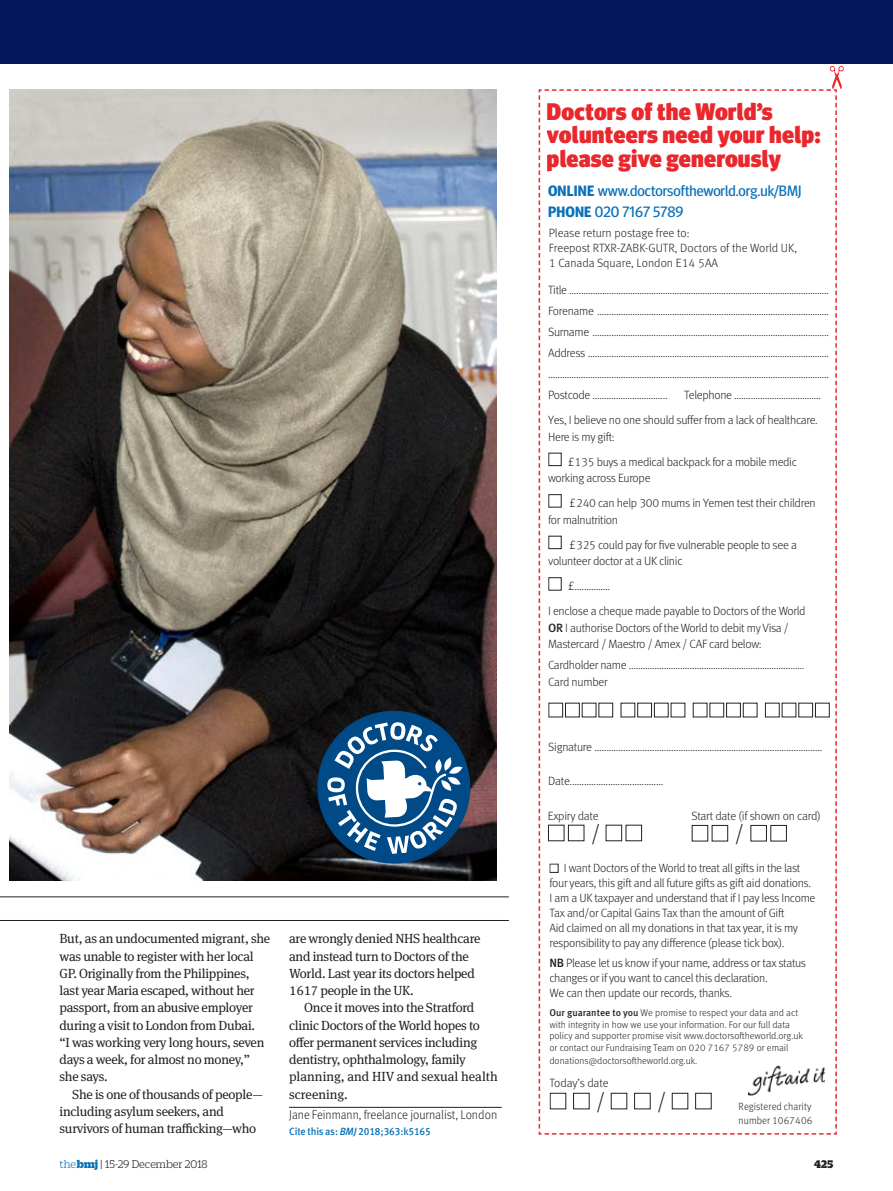
<style>
.page{position:relative;width:893px;height:1191px;background:#fff}
.page>*{position:absolute;margin:0;border:0;box-sizing:border-box;transform-origin:0 0}
.QUOTE{font:900 24px/23.2px "Meta Headline OT";letter-spacing:.01em;color:#e9282d}
.FACT{font:300 22.5px "Meta Pro";color:#231f20}
.THIS_WEEK_HEAD_24__E{font:300 22.5px "Meta Pro";color:#231f20}
.INTRO_12{font:300 22.5px "Meta Pro";color:#231f20}
.BODY_INDENT{font:15px/20.7px "Meta Headline OT";color:#0970b9}
.FACT-2{font:13.2px/17.2px "Meta Serif Pro";letter-spacing:-.02em;color:#231f20}
.MINI_STRAP{font:13.2px/17.2px "Meta Serif Pro";letter-spacing:-.02em;color:#231f20}
.t1{font:300 12.75px "Meta Pro";color:#231f20;scale:.93 1}
.BODY{font:300 12px/21px "Meta Pro";letter-spacing:-.025em;color:#231f20;text-align:justify}
.BODY_INDENT-2{font:300 12px/16.5px "Meta Pro";letter-spacing:-.025em;color:#231f20}
.QUOTE-2{font:300 12px/21px "Meta Pro";letter-spacing:-.02em;color:#231f20}
.INTRO_12-2{font:300 12px/15px "Meta Pro";letter-spacing:-.025em;color:#231f20}
.FACT-3{font:300 12px/15px "Meta Pro";letter-spacing:-.025em;color:#231f20}
.SUBHEAD_CROSSHEAD{font:300 12px "Meta Pro";letter-spacing:-.025em;color:#231f20}
.QUOTE-3{font:300 12px/15px "Meta Pro";color:#231f20}
.t2{font:300 12px "Duplicate Slab";color:#231f20}
.THIS_WEEK_HEAD_24__E-2{font:300 12px "Meta Pro";letter-spacing:-.02em;color:#231f20}
.t3{font:900 12px "Duplicate Slab";color:#231f20}
.FACT-4{font:300 10.5px "Meta Pro";letter-spacing:.01em;color:#231f20;scale:.95 1}
.t4{font:500 10.5px "Meta Pro";letter-spacing:-.01em;color:#0970b9;scale:.95 1}
.FACT-5{font:300 9.75px/11.7px "Meta Pro";color:#231f20}
.s1{font-weight:700}
.s2{font-weight:500}
.s3{font-size:11.25px}
.s4{font-style:italic}
.s5{color:#0970b9}
.s6{font-weight:900;color:#0970b9}
</style>
<div class="page">
<svg style="left:539px;top:66px;width:305px;height:1068px"></svg>
<div style="left:548px;top:453px;width:14px;height:13px;border:1px solid #231f20"></div>
<div style="left:548px;top:494px;width:14px;height:13px;border:1px solid #231f20"></div>
<div style="left:548px;top:536px;width:14px;height:13px;border:1px solid #231f20"></div>
<div style="left:548px;top:577px;width:14px;height:13px;border:1px solid #231f20"></div>
<div style="left:549px;top:703px;width:14px;height:14px;border:1px solid #231f20"></div>
<div style="left:565px;top:703px;width:14px;height:14px;border:1px solid #231f20"></div>
<div style="left:599px;top:703px;width:14px;height:14px;border:1px solid #231f20"></div>
<div style="left:637px;top:703px;width:15px;height:14px;border:1px solid #231f20"></div>
<div style="left:654px;top:703px;width:14px;height:14px;border:1px solid #231f20"></div>
<div style="left:710px;top:703px;width:14px;height:14px;border:1px solid #231f20"></div>
<div style="left:726px;top:703px;width:15px;height:14px;border:1px solid #231f20"></div>
<div style="left:743px;top:703px;width:14px;height:14px;border:1px solid #231f20"></div>
<div style="left:765px;top:703px;width:14px;height:14px;border:1px solid #231f20"></div>
<div style="left:799px;top:703px;width:14px;height:14px;border:1px solid #231f20"></div>
<div style="left:815px;top:703px;width:14px;height:14px;border:1px solid #231f20"></div>
<div style="left:692px;top:825px;width:16px;height:16px;border:1px solid #231f20"></div>
<div style="left:712px;top:825px;width:16px;height:16px;border:1px solid #231f20"></div>
<div style="left:751px;top:825px;width:16px;height:16px;border:1px solid #231f20"></div>
<div style="left:771px;top:825px;width:16px;height:16px;border:1px solid #231f20"></div>
<div style="left:548px;top:825px;width:16px;height:16px;border:1px solid #231f20"></div>
<div style="left:568px;top:825px;width:16px;height:16px;border:1px solid #231f20"></div>
<div style="left:606px;top:825px;width:16px;height:16px;border:1px solid #231f20"></div>
<div style="left:626px;top:825px;width:16px;height:16px;border:1px solid #231f20"></div>
<div style="left:550px;top:1093px;width:16px;height:16px;border:1px solid #231f20"></div>
<div style="left:573px;top:1093px;width:16px;height:16px;border:1px solid #231f20"></div>
<div style="left:611px;top:1093px;width:16px;height:16px;border:1px solid #231f20"></div>
<div style="left:634px;top:1093px;width:16px;height:16px;border:1px solid #231f20"></div>
<div style="left:672px;top:1093px;width:16px;height:16px;border:1px solid #231f20"></div>
<div style="left:695px;top:1093px;width:16px;height:16px;border:1px solid #231f20"></div>
<hr style="left:0;top:896px;width:509px;height:1px;background:#231f20">
<hr style="left:0;top:920px;width:509px;height:1px;background:#231f20">
<div style="left:0;top:0;width:893px;height:64px;background:#04175c"></div>
<img style="left:10px;top:89px;width:486px;height:791px">
<hr style="left:289px;top:1107px;width:213px;height:1px;background:#231f20">
<svg style="left:315px;top:708px;width:157px;height:157px"></svg>
<img style="left:748px;top:1063px;width:76px;height:33px">
<p class="QUOTE" style="left:547px;top:99px;width:275px">Doctors of the World’s volunteers need your help: please give generously</p>
<p class="BODY_INDENT" style="left:548px;top:180px;width:255px"><span class="s1">ONLINE</span> www.doctorsoftheworld.org.uk/BMJ<br><span class="s1">PHONE</span> 020 7167 5789</p>
<p class="QUOTE-3" style="left:549px;top:225px;width:250px">Please return postage free to:<br>Freepost RTXR-ZABK-GUTR, Doctors of the World UK,<br>1 Canada Square, London E14 5AA</p>
<p class="SUBHEAD_CROSSHEAD" style="left:548px;top:281px;width:283px">Title ...............................................................................................................</p>
<p class="BODY" style="left:548px;top:300px;width:283px">Forename ...................................................................................................<br>Surname .....................................................................................................<br>Address ....................................................................................................... ........................................................................................................................</p>
<p class="BODY_INDENT-2" style="left:548px;top:386px;width:121px">Postcode ................................</p>
<p class="BODY_INDENT-2" style="left:548px;top:382px;width:274px;line-height:25px;text-align:right">Telephone .....................................<br>Yes, I believe no one should suffer from a lack of healthcare.</p>
<p class="BODY_INDENT-2" style="left:548px;top:427px;width:68px">Here is my gift:</p>
<p class="BODY_INDENT-2" style="left:548px;top:452px;width:250px;text-indent:19px">£135 buys a medical backpack for a mobile medic working across Europe</p>
<p class="BODY_INDENT-2" style="left:548px;top:494px;width:269px;text-indent:21px">£240 can help 300 mums in Yemen test their children for malnutrition</p>
<p class="BODY_INDENT-2" style="left:548px;top:535px;width:250px;text-indent:21px">£325 could pay for five vulnerable people to see a volunteer doctor at a UK clinic</p>
<p class="BODY_INDENT-2" style="left:548px;top:573px;width:259px;line-height:25px;text-indent:19px">£...............<br>I enclose a cheque made payable to Doctors of the World</p>
<p class="BODY_INDENT-2" style="left:548px;top:618px;width:242px"><span class="s2">OR</span> I authorise Doctors of the World to debit my Visa /</p>
<p class="QUOTE-2" style="left:548px;top:633px;width:258px">Mastercard / Maestro / Amex / CAF card below:<br>Cardholder name .......................................................................<span class="s3">....</span></p>
<p class="QUOTE-2" style="left:548px;top:670px;width:61px">Card number</p>
<p class="FACT-2" style="left:60px;top:929px;width:212px">But, as an undocumented migrant, she was unable to register with her local</p>
<p class="FACT-2" style="left:60px;top:964px;width:206px">GP. Originally from the Philippines, last year Maria escaped, without her passport, from an abusive employer during a visit to London from Dubai. “I was working very long hours, seven</p>
<p class="MINI_STRAP" style="left:60px;top:1050px;width:192px">days a week, for almost no money,” she says.</p>
<p class="FACT-2" style="left:60px;top:1084px;width:205px;text-indent:13px">She is one of thousands of people— including asylum seekers, and survivors of human trafficking—who</p>
<p class="FACT-2" style="left:289px;top:929px;width:193px">are wrongly denied NHS healthcare and instead turn to Doctors of the<br>World. Last year its doctors helped<br>1617 people in the UK.</p>
<p class="FACT-2" style="left:289px;top:998px;width:210px;text-indent:15px">Once it moves into the Stratford clinic Doctors of the World hopes to offer permanent services including dentistry, ophthalmology, family planning, and HIV and sexual health screening.</p>
<p class="t1" style="left:289px;top:1105px;width:225px">Jane Feinmann, freelance journalist, London</p>
<p class="t4" style="left:289px;top:1123px;width:151px">Cite this as: <span class="s4">BMJ</span> 2018;363:k5165</p>
<p class="QUOTE-2" style="left:548px;top:735px;width:276px">Signature ...............................................................................................</p>
<p class="QUOTE-2" style="left:548px;top:769px;width:117px">Date.......................................</p>
<p class="QUOTE-2" style="left:691px;top:804px;width:131px">Start date (if shown on card)</p>
<p class="THIS_WEEK_HEAD_24__E" style="left:735px;top:817px;width:11px">/</p>
<p class="THIS_WEEK_HEAD_24__E-2" style="left:548px;top:807px;width:52px">Expiry date</p>
<p class="INTRO_12" style="left:591px;top:816px;width:11px">/</p>
<p class="INTRO_12-2" style="left:549px;top:860px;width:267px;text-indent:14px">I want Doctors of the World to treat all gifts in the last four years, this gift and all future gifts as gift aid donations.<br>I am a UK taxpayer and understand that if I pay less Income Tax and/or Capital Gains Tax than the amount of Gift<br>Aid claimed on all my donations in that tax year, it is my responsibility to pay any difference (please tick box).</p>
<p class="FACT-3" style="left:549px;top:954px;width:258px"><span class="s2">NB</span> Please let us know if your name, address or tax status changes or if you want to cancel this declaration.</p>
<p class="FACT-3" style="left:549px;top:984px;width:184px">We can then update our records, thanks.</p>
<p class="FACT-5" style="left:549px;top:1006px;width:250px"><span class="s2">Our guarantee to you</span> We promise to respect your data and act with integrity in how we use your information. For our full data</p>
<p class="FACT-5" style="left:549px;top:1029px;width:255px">policy and supporter promise visit www.doctorsoftheworld.org.uk or contact our Fundraising Team on 020 7167 5789 or email</p>
<p class="FACT-5" style="left:549px;top:1054px;width:149px">donations@doctorsoftheworld.org.uk.</p>
<p class="FACT-3" style="left:549px;top:1074px;width:61px">Today’s date</p>
<p class="FACT" style="left:596px;top:1084px;width:11px">/</p>
<p class="FACT" style="left:657px;top:1084px;width:11px">/</p>
<p class="FACT-4" style="left:739px;top:1098px;width:78px">Registered charity</p>
<p class="FACT-4" style="left:739px;top:1112px;width:79px">number 1067406</p>
<p class="t2" style="left:60px;top:1156px;width:150px"><span class="s5">the</span> <span class="s6">bmj</span> | 15-29 December 2018</p>
<p class="t3" style="left:814px;top:1155px;width:21px">425</p>
</div>
